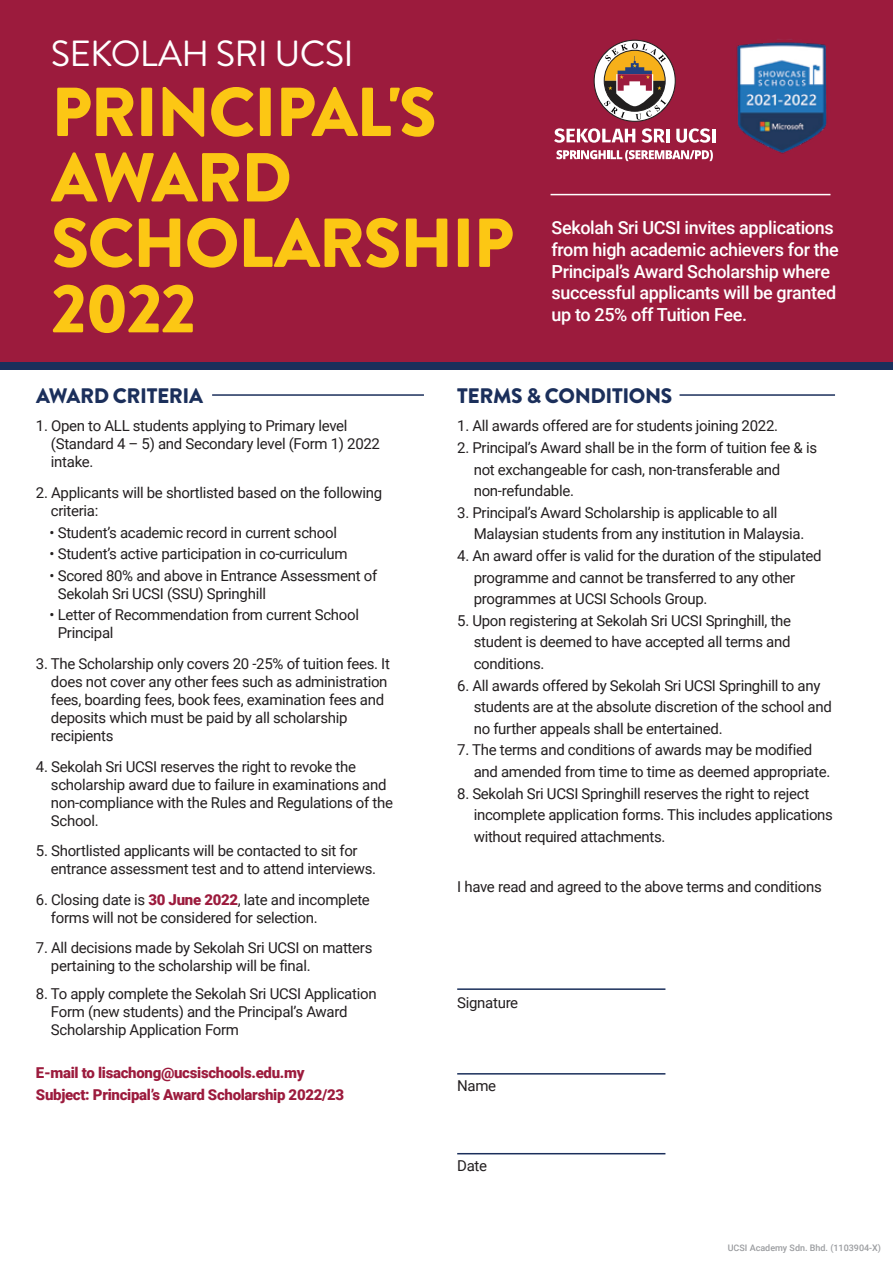
<style>
.page{position:relative;width:893px;height:1263px;background:#fff}
.page>*{position:absolute;margin:0;border:0;box-sizing:border-box;transform-origin:0 0}
.t1{font:900 69.15px/65.4px "Brandon Grotesque";letter-spacing:-.02em;color:#fcc714}
.t2{font:36.3px "Brandon Grotesque";letter-spacing:-.02em;color:#fff}
.t3{font:900 21px "Brandon Grotesque";letter-spacing:-.02em;color:#1b2f5b}
.t4{font:500 18px/21.6px "Roboto";letter-spacing:-.02em;color:#fff}
.t5{font:15px/18px "Roboto";letter-spacing:-.02em;color:#231f20}
.t6{font:900 15px/21.6px "Roboto";letter-spacing:-.02em;color:#9c1b3d}
.t7{font:500 9px "Roboto";color:#9b9da0}
.s1{font-weight:900;color:#9c1b3d}
</style>
<div class="page">
<div style="left:0;top:0;width:893px;height:362px;background:#9c1b3d"></div>
<img style="left:737px;top:39px;width:90px;height:115px">
<svg style="left:594px;top:40px;width:82px;height:82px"></svg>
<svg style="left:554px;top:128px;width:81px;height:15px"></svg>
<svg style="left:641px;top:128px;width:28px;height:15px"></svg>
<svg style="left:676px;top:128px;width:39px;height:15px"></svg>
<svg style="left:556px;top:150px;width:157px;height:11px"></svg>
<hr style="left:550px;top:194px;width:280px;height:1px;background:#fff">
<hr style="left:212px;top:394px;width:212px;height:2px;background:#1b2f5b">
<hr style="left:679px;top:394px;width:156px;height:2px;background:#1b2f5b">
<hr style="left:457px;top:988px;width:208px;height:2px;background:#1b2f5b">
<hr style="left:457px;top:1073px;width:208px;height:1px;background:#1b2f5b">
<hr style="left:457px;top:1153px;width:208px;height:1px;background:#1b2f5b">
<h2 class="t2" style="left:51px;top:28px;width:304px">SEKOLAH SRI UCSI</h2>
<h1 class="t1" style="left:51px;top:80px;width:464px">PRINCIPAL'S<br>AWARD<br>SCHOLARSHIP<br>2022</h1>
<p class="t4" style="left:552px;top:217px;width:289px">Sekolah Sri UCSI invites applications from high academic achievers for the Principal’s Award Scholarship where successful applicants will be granted up to 25% off Tuition Fee.</p>
<h3 class="t3" style="left:36px;top:381px;width:169px">AWARD CRITERIA</h3>
<p class="t5" style="left:51px;top:416px;width:331px;text-indent:-15px">1. Open to ALL students applying to Primary level (Standard 4 – 5) and Secondary level (Form 1) 2022 intake.</p>
<p class="t5" style="left:51px;top:483px;width:333px;text-indent:-15px">2. Applicants will be shortlisted based on the following criteria:</p>
<p class="t5" style="left:50px;top:523px;width:289px">• Student’s academic record in current school</p>
<p class="t5" style="left:50px;top:544px;width:299px">• Student’s active participation in co-curriculum</p>
<p class="t5" style="left:58px;top:566px;width:321px;text-indent:-8px">• Scored 80% and above in Entrance Assessment of<br>Sekolah Sri UCSI (SSU) Springhill</p>
<p class="t5" style="left:58px;top:605px;width:303px;text-indent:-8px">• Letter of Recommendation from current School<br>Principal</p>
<p class="t5" style="left:51px;top:654px;width:340px;text-indent:-15px">3. The Scholarship only covers 20 -25% of tuition fees. It does not cover any other fees such as administration fees, boarding fees, book fees, examination fees and deposits which must be paid by all scholarship recipients</p>
<p class="t5" style="left:51px;top:757px;width:344px;text-indent:-15px">4. Sekolah Sri UCSI reserves the right to revoke the scholarship award due to failure in examinations and non-compliance with the Rules and Regulations of the School.</p>
<p class="t5" style="left:51px;top:841px;width:327px;text-indent:-15px">5. Shortlisted applicants will be contacted to sit for entrance assessment test and to attend interviews.</p>
<p class="t5" style="left:51px;top:890px;width:320px;text-indent:-15px">6. Closing date is <span class="s1">30 June 2022</span>, late and incomplete forms will not be considered for selection.</p>
<p class="t5" style="left:51px;top:938px;width:323px;text-indent:-15px">7. All decisions made by Sekolah Sri UCSI on matters pertaining to the scholarship will be final.</p>
<p class="t5" style="left:51px;top:984px;width:327px;text-indent:-15px">8. To apply complete the Sekolah Sri UCSI Application<br>Form (new students) and the Principal’s Award<br>Scholarship Application Form</p>
<p class="t6" style="left:36px;top:1061px;width:310px">E-mail to lisachong@ucsischools.edu.my<br>Subject: Principal’s Award Scholarship 2022/23</p>
<h3 class="t3" style="left:457px;top:381px;width:217px">TERMS &amp; CONDITIONS</h3>
<p class="t5" style="left:457px;top:416px;width:322px">1. All awards offered are for students joining 2022.</p>
<p class="t5" style="left:474px;top:436px;width:345px;line-height:21.6px;text-indent:-16px">2. Principal’s Award shall be in the form of tuition fee &amp; is not exchangeable for cash, non-transferable and non-refundable.</p>
<p class="t5" style="left:474px;top:501px;width:332px;line-height:21.6px;text-indent:-16px">3. Principal’s Award Scholarship is applicable to all<br>Malaysian students from any institution in Malaysia.</p>
<p class="t5" style="left:474px;top:544px;width:349px;line-height:21.6px;text-indent:-16px">4. An award offer is valid for the duration of the stipulated programme and cannot be transferred to any other programmes at UCSI Schools Group.</p>
<p class="t5" style="left:474px;top:609px;width:319px;line-height:21.6px;text-align:justify;text-indent:-16px">5. Upon registering at Sekolah Sri UCSI Springhill, the student is deemed to have accepted all terms and conditions.</p>
<p class="t5" style="left:474px;top:674px;width:360px;line-height:21.6px;text-indent:-16px">6. All awards offered by Sekolah Sri UCSI Springhill to any students are at the absolute discretion of the school and no further appeals shall be entertained.</p>
<p class="t5" style="left:474px;top:739px;width:358px;line-height:21.6px;text-indent:-16px">7. The terms and conditions of awards may be modified and amended from time to time as deemed appropriate.</p>
<p class="t5" style="left:474px;top:782px;width:361px;line-height:21.6px;text-indent:-16px">8. Sekolah Sri UCSI Springhill reserves the right to reject incomplete application forms. This includes applications without required attachments.</p>
<p class="t5" style="left:457px;top:877px;width:366px">I have read and agreed to the above terms and conditions</p>
<p class="t5" style="left:457px;top:993px;width:63px">Signature</p>
<p class="t5" style="left:457px;top:1076px;width:41px">Name</p>
<p class="t5" style="left:457px;top:1156px;width:31px">Date</p>
<p class="t7" style="left:728px;top:1241px;width:155px">UCSI Academy Sdn. Bhd. (1103904-X)</p>
</div>
